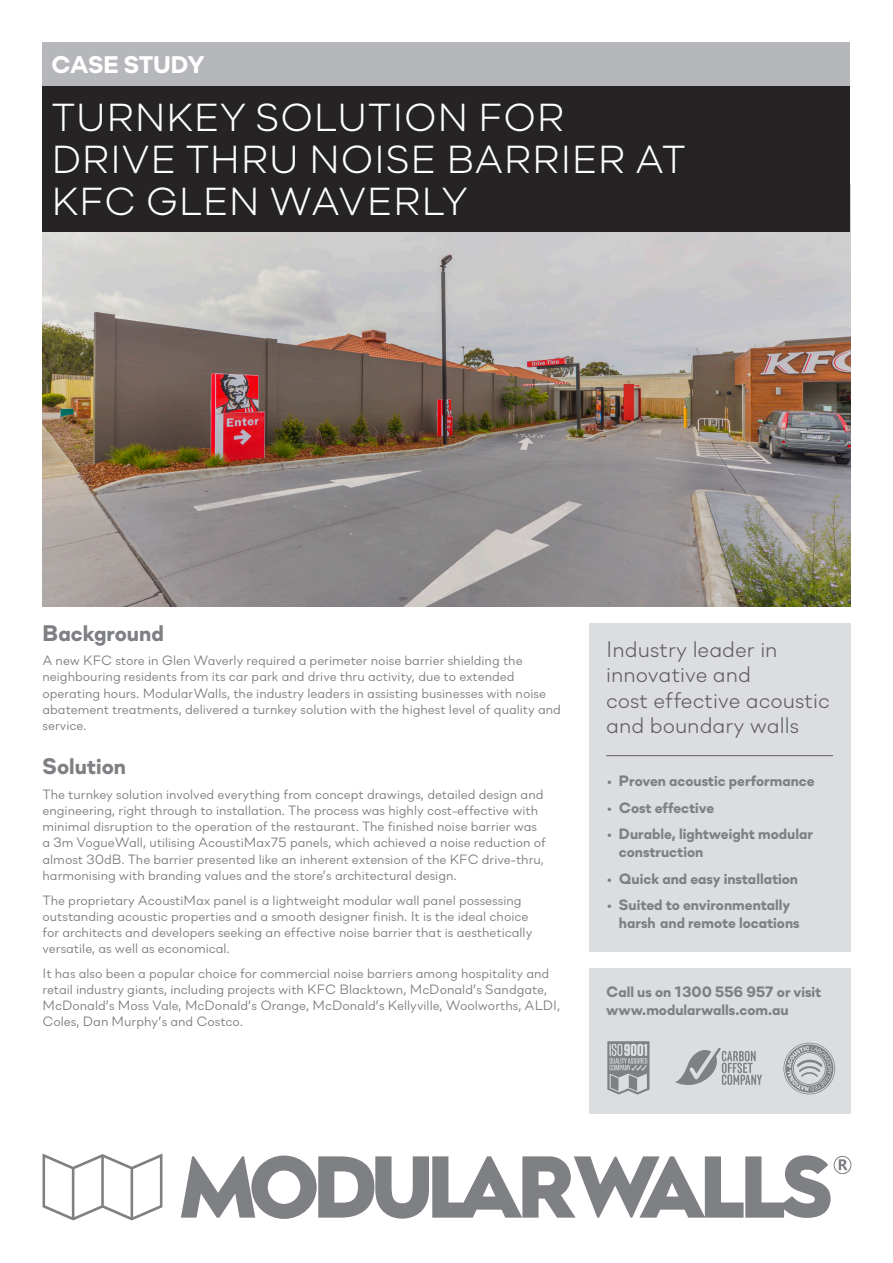
<style>
.page{position:relative;width:893px;height:1263px;background:#fff}
.page>*{position:absolute;margin:0;border:0;box-sizing:border-box;transform-origin:0 0}
.t1{font:300 39px/42px "Soin Sans Neue";letter-spacing:.01em;color:#fff}
.t2{font:800 24px "Soin Sans Neue";letter-spacing:-.015em;color:#fff}
.t3{font:300 22.5px/25.5px "Soin Sans Neue";color:#5f5f62}
.t4{font:800 22.5px "Soin Sans Neue";color:#7e8083}
.t5{font:800 15px/18px "Soin Sans Neue";color:#7e8083}
.t6{font:13.5px/16.2px "Soin Sans Neue";color:#7e8083}
</style>
<div class="page">
<img style="left:43px;top:232px;width:807px;height:374px">
<div style="left:589px;top:623px;width:261px;height:329px;background:#dcdddf"></div>
<div style="left:589px;top:968px;width:261px;height:146px;background:#dcdddf"></div>
<div style="left:43px;top:86px;width:807px;height:146px;background:#262324"></div>
<div style="left:43px;top:43px;width:807px;height:43px;background:#b6b7bb"></div>
<svg style="left:783px;top:1043px;width:52px;height:51px"></svg>
<svg style="left:675px;top:1048px;width:87px;height:37px"></svg>
<svg style="left:607px;top:1041px;width:43px;height:53px"></svg>
<hr style="left:606px;top:755px;width:227px;height:1px;background:#5f5f62">
<svg style="left:43px;top:1153px;width:119px;height:67px"></svg>
<svg style="left:181px;top:1155px;width:670px;height:64px"></svg>
<h2 class="t2" style="left:51px;top:48px;width:155px">CASE STUDY</h2>
<h1 class="t1" style="left:51px;top:94px;width:636px">TURNKEY SOLUTION FOR<br>DRIVE THRU NOISE BARRIER AT<br>KFC GLEN WAVERLY</h1>
<h3 class="t4" style="left:43px;top:617px;width:123px">Background</h3>
<p class="t6" style="left:43px;top:651px;width:520px">A new KFC store in Glen Waverly required a perimeter noise barrier shielding the neighbouring residents from its car park and drive thru activity, due to extended operating hours. ModularWalls, the industry leaders in assisting businesses with noise abatement treatments, delivered a turnkey solution with the highest level of quality and service.</p>
<h3 class="t4" style="left:43px;top:750px;width:85px">Solution</h3>
<p class="t6" style="left:43px;top:785px;width:505px">The turnkey solution involved everything from concept drawings, detailed design and engineering, right through to installation. The process was highly cost-effective with minimal disruption to the operation of the restaurant. The finished noise barrier was a 3m VogueWall, utilising AcoustiMax75 panels, which achieved a noise reduction of almost 30dB. The barrier presented like an inherent extension of the KFC drive-thru, harmonising with branding values and the store’s architectural design.</p>
<p class="t6" style="left:43px;top:890px;width:491px">The proprietary AcoustiMax panel is a lightweight modular wall panel possessing outstanding acoustic properties and a smooth designer finish. It is the ideal choice for architects and developers seeking an effective noise barrier that is aesthetically versatile, as well as economical.</p>
<p class="t6" style="left:43px;top:964px;width:519px">It has also been a popular choice for commercial noise barriers among hospitality and retail industry giants, including projects with KFC Blacktown, McDonald’s Sandgate, McDonald’s Moss Vale, McDonald’s Orange, McDonald’s Kellyville, Woolworths, ALDI, Coles, Dan Murphy’s and Costco.</p>
<h3 class="t3" style="left:606px;top:634px;width:225px">Industry leader in innovative and<br>cost effective acoustic and boundary walls</h3>
<p class="t5" style="left:606px;top:771px;width:210px">• Proven acoustic performance</p>
<p class="t5" style="left:606px;top:798px;width:110px">• Cost effective</p>
<p class="t5" style="left:619px;top:824px;width:196px;text-indent:-13px">• Durable, lightweight modular construction</p>
<p class="t5" style="left:606px;top:869px;width:193px">• Quick and easy installation</p>
<p class="t5" style="left:619px;top:895px;width:182px;text-indent:-13px">• Suited to environmentally harsh and remote locations</p>
<p class="t5" style="left:606px;top:982px;width:217px">Call us on 1300 556 957 or visit www.modularwalls.com.au</p>
</div>
